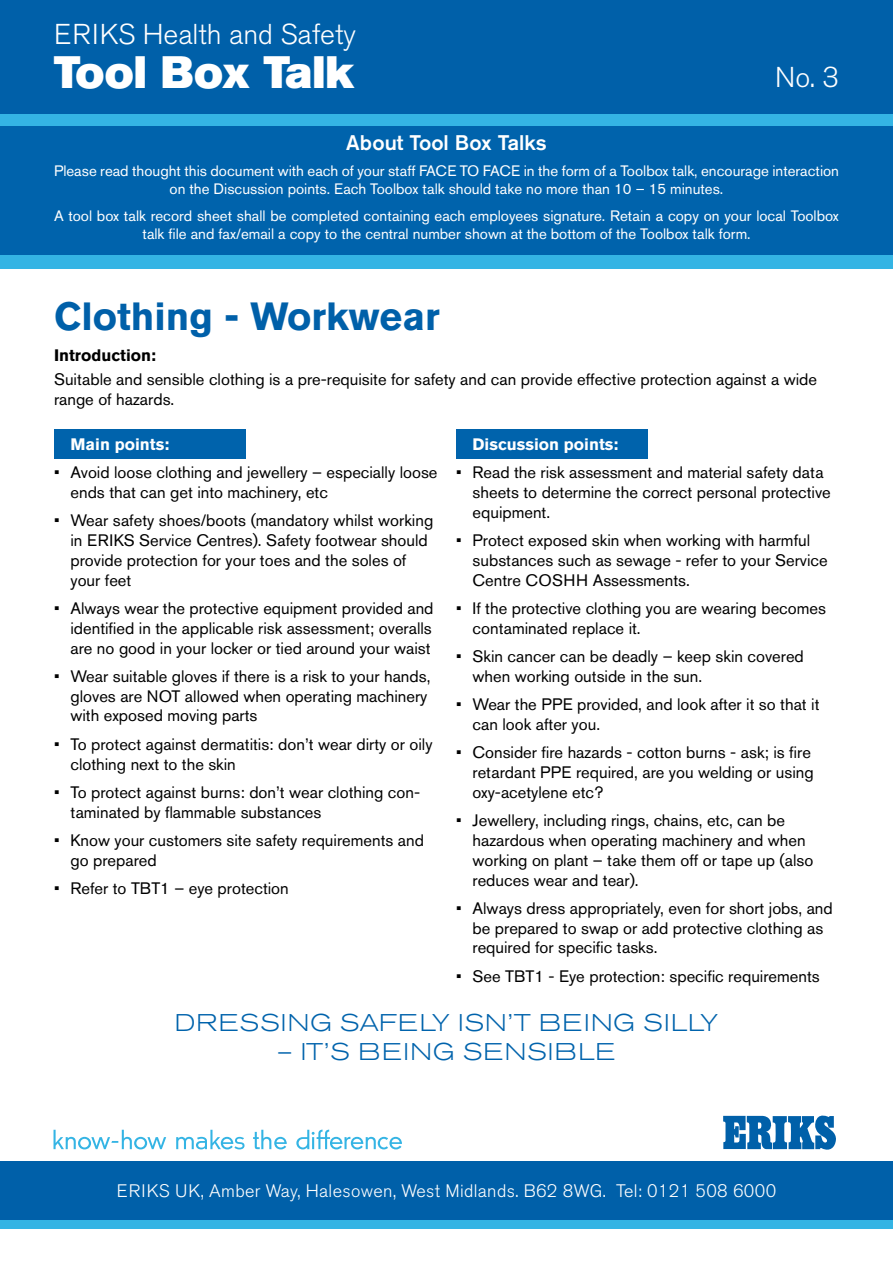
<style>
.page{position:relative;width:893px;height:1263px;background:#fff}
.page>*{position:absolute;margin:0;border:0;box-sizing:border-box;transform-origin:0 0}
.t1{font:45px "Akzidenz Grotesk BE Super";color:#fff}
.t2{font:700 39px "Akzidenz Grotesk BE";color:#0060a9}
.t3{font:300 28.5px "Akzidenz Grotesk BE";color:#fff}
.t4{font:300 expanded 24px "Akzidenz Grotesk BE";letter-spacing:.04em;color:#0063ac}
.t5{font:500 21px "Akzidenz Grotesk BE";color:#fff}
.t6{font:300 18px "Akzidenz Grotesk BE";letter-spacing:.02em;color:#fff}
.t7{font:16.5px/19.8px "Akzidenz Grotesk BE";color:#000}
.t8{font:700 16.5px "Akzidenz Grotesk BE";color:#fff}
.t9{font:700 16.5px "Akzidenz Grotesk BE";color:#000}
.t10{font:15px/18px "Akzidenz Grotesk BE";color:#fff;text-align:center}
</style>
<div class="page">
<div style="left:0;top:0;width:893px;height:114px;background:#0060a9"></div>
<div style="left:0;top:114px;width:893px;height:18px;background:#34b4e4"></div>
<div style="left:0;top:1161px;width:893px;height:59px;background:#0060a9"></div>
<div style="left:0;top:1220px;width:893px;height:9px;background:#34b4e4"></div>
<svg style="left:723px;top:1115px;width:113px;height:35px"></svg>
<svg style="left:54px;top:1130px;width:112px;height:19px"></svg>
<svg style="left:176px;top:1130px;width:69px;height:19px"></svg>
<svg style="left:253px;top:1130px;width:34px;height:19px"></svg>
<svg style="left:296px;top:1129px;width:106px;height:20px"></svg>
<div style="left:0;top:126px;width:893px;height:136px;background:#0063ac"></div>
<div style="left:0;top:255px;width:893px;height:13px;background:#34b4e4"></div>
<div style="left:456px;top:429px;width:191px;height:30px;background:#0063ac"></div>
<div style="left:54px;top:429px;width:191px;height:30px;background:#0063ac"></div>
<h3 class="t3" style="left:54px;top:19px;width:303px">ERIKS Health and Safety</h3>
<h1 class="t1" style="left:54px;top:46px;width:302px">Tool Box Talk</h1>
<h3 class="t3" style="left:775px;top:61px;width:65px">No. 3</h3>
<p class="t5" style="left:346px;top:129px;width:202px">About Tool Box Talks</p>
<p class="t10" style="left:54px;top:162px;width:786px">Please read thought this document with each of your staff FACE TO FACE in the form of a Toolbox talk, encourage interaction on the Discussion points. Each Toolbox talk should take no more than 10 – 15 minutes.</p>
<p class="t10" style="left:54px;top:206px;width:786px">A tool box talk record sheet shall be completed containing each employees signature. Retain a copy on your local Toolbox talk file and fax/email a copy to the central number shown at the bottom of the Toolbox talk form.</p>
<h2 class="t2" style="left:54px;top:294px;width:387px">Clothing - Workwear</h2>
<p class="t9" style="left:54px;top:346px;width:104px">Introduction:</p>
<p class="t7" style="left:54px;top:369px;width:765px">Suitable and sensible clothing is a pre-requisite for safety and can provide effective protection against a wide range of hazards.</p>
<p class="t8" style="left:70px;top:434px;width:100px">Main points:</p>
<p class="t7" style="left:70px;top:462px;width:369px;text-indent:-16px">• Avoid loose clothing and jewellery – especially loose ends that can get into machinery, etc</p>
<p class="t7" style="left:70px;top:510px;width:364px;text-indent:-16px">• Wear safety shoes/boots (mandatory whilst working in ERIKS Service Centres). Safety footwear should provide protection for your toes and the soles of your feet</p>
<p class="t7" style="left:70px;top:598px;width:364px;text-align:justify;text-indent:-16px">• Always wear the protective equipment provided and identified in the applicable risk assessment; overalls are no good in your locker or tied around your waist</p>
<p class="t7" style="left:70px;top:666px;width:361px;text-indent:-16px">• Wear suitable gloves if there is a risk to your hands, gloves are NOT allowed when operating machinery with exposed moving parts</p>
<p class="t7" style="left:70px;top:734px;width:364px;text-indent:-16px">• To protect against dermatitis: don’t wear dirty or oily clothing next to the skin</p>
<p class="t7" style="left:70px;top:782px;width:351px;text-indent:-16px">• To protect against burns: don’t wear clothing con&shy;taminated by flammable substances</p>
<p class="t7" style="left:70px;top:830px;width:355px;text-indent:-16px">• Know your customers site safety requirements and go prepared</p>
<p class="t7" style="left:54px;top:878px;width:236px">• Refer to TBT1 – eye protection</p>
<p class="t8" style="left:473px;top:434px;width:147px">Discussion points:</p>
<p class="t7" style="left:473px;top:462px;width:360px;text-indent:-16px">• Read the risk assessment and material safety data sheets to determine the correct personal protective equipment.</p>
<p class="t7" style="left:473px;top:530px;width:357px;text-indent:-16px">• Protect exposed skin when working with harmful substances such as sewage - refer to your Service<br>Centre COSHH Assessments.</p>
<p class="t7" style="left:473px;top:598px;width:355px;text-indent:-16px">• If the protective clothing you are wearing becomes contaminated replace it.</p>
<p class="t7" style="left:473px;top:646px;width:333px;text-indent:-16px">• Skin cancer can be deadly – keep skin covered when working outside in the sun.</p>
<p class="t7" style="left:473px;top:694px;width:348px;text-indent:-16px">• Wear the PPE provided, and look after it so that it can look after you.</p>
<p class="t7" style="left:473px;top:742px;width:343px;text-indent:-16px">• Consider fire hazards - cotton burns - ask; is fire retardant PPE required, are you welding or using oxy-acetylene etc?</p>
<p class="t7" style="left:473px;top:810px;width:342px;text-indent:-16px">• Jewellery, including rings, chains, etc, can be hazardous when operating machinery and when working on plant – take them off or tape up (also reduces wear and tear).</p>
<p class="t7" style="left:473px;top:898px;width:362px;text-indent:-16px">• Always dress appropriately, even for short jobs, and be prepared to swap or add protective clothing as required for specific tasks.</p>
<p class="t7" style="left:456px;top:966px;width:365px">• See TBT1 - Eye protection: specific requirements</p>
<h3 class="t4" style="left:175px;top:1009px;width:545px">DRESSING SAFELY ISN’T BEING SILLY</h3>
<h3 class="t4" style="left:278px;top:1038px;width:339px">– IT’S BEING SENSIBLE</h3>
<p class="t6" style="left:117px;top:1180px;width:661px">ERIKS UK, Amber Way, Halesowen, West Midlands. B62 8WG. Tel: 0121 508 6000</p>
</div>
